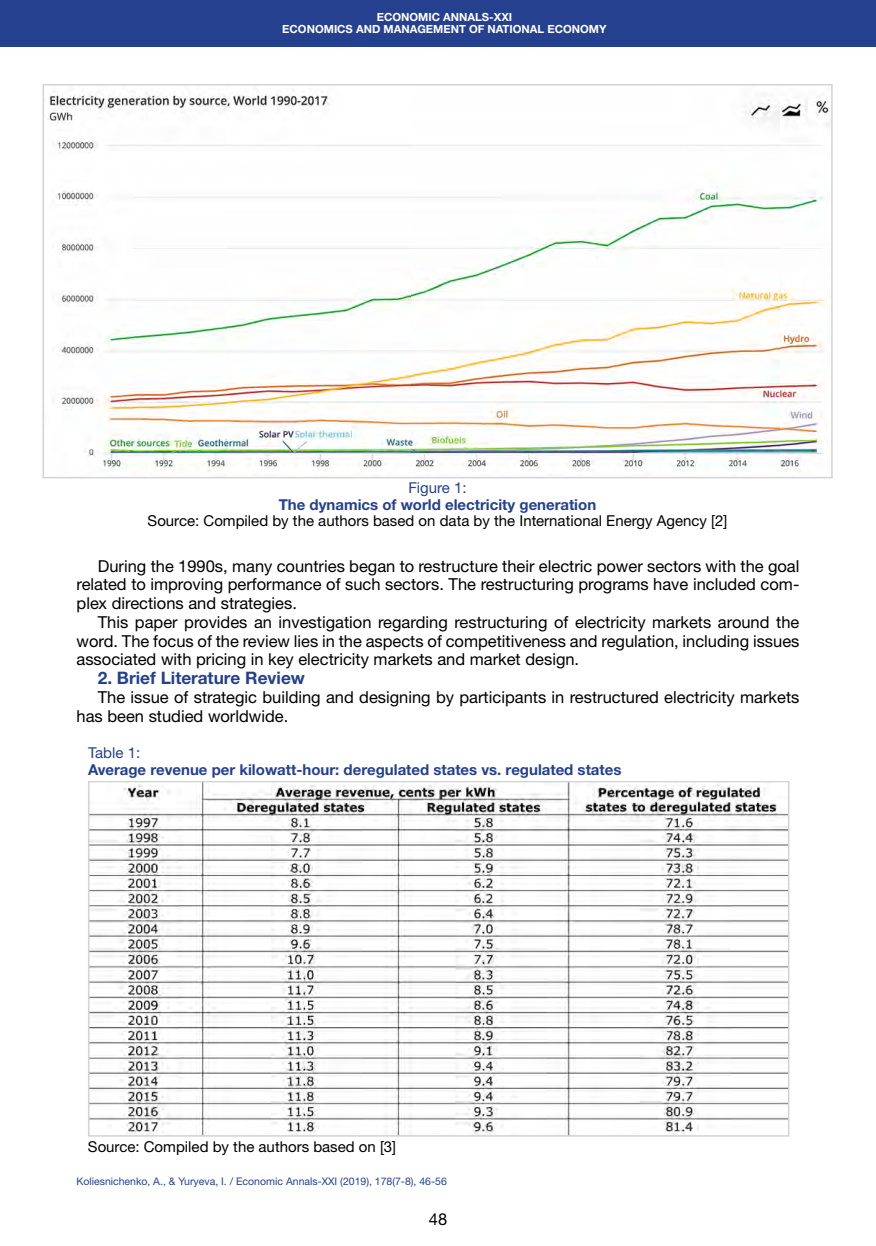
<style>
.page{position:relative;width:876px;height:1246px;background:#fff}
.page>*{position:absolute;margin:0;border:0;box-sizing:border-box;transform-origin:0 0}
.Заголовок_текст_2019{font:700 17.25px "Helvetica Neue LTW1 G";color:#25408f}
.Абзац_2019{font:16.5px/18.8px "Helvetica Neue LTW1 G";color:#000;text-align:justify}
.Таблицы__рисунки__по{font:15px "Helvetica Neue LTW1 G";color:#000}
.Таблицы___рисунки_ша{font:700 15px "Helvetica Neue LTW1 G";color:#25408f}
.Таблицы___рисунки_ша-2{font:15px "Helvetica Neue LTW1 G";color:#25408f}
.Посада_2016{font:700 11.25px "Helvetica Neue LTW1 G";color:#fff}
.Нижний_колонтитул_20{font:10.5px "Helvetica Neue LTW1 G";color:#25408f}
</style>
<div class="page">
<div style="left:0;top:0;width:876px;height:47px;background:#25408f"></div>
<img style="left:47px;top:91px;width:783px;height:381px">
<div style="left:43px;top:84px;width:790px;height:394px;border:2px solid #d1d3d4"></div>
<img style="left:91px;top:784px;width:695px;height:350px">
<div style="left:88px;top:781px;width:701px;height:356px;border:2px solid #d1d3d4"></div>
<p class="Посада_2016" style="left:377px;top:10px;width:137px">ECONOMIC ANNALS-XXI</p>
<p class="Посада_2016" style="left:282px;top:22px;width:326px">ECONOMICS AND MANAGEMENT OF NATIONAL ECONOMY</p>
<p class="Таблицы___рисунки_ша-2" style="left:408px;top:479px;width:60px">Figure 1:</p>
<p class="Таблицы___рисунки_ша" style="left:279px;top:495px;width:319px">The dynamics of world electricity generation</p>
<p class="Таблицы__рисунки__по" style="left:148px;top:512px;width:581px">Source: Compiled by the authors based on data by the International Energy Agency [2]</p>
<p class="Абзац_2019" style="left:77px;top:556px;width:724px;text-indent:21px">During the 1990s, many countries began to restructure their electric power sectors with the goal related to improving performance of such sectors. The restructuring programs have included com&shy;plex directions and strategies.</p>
<p class="Абзац_2019" style="left:77px;top:612px;width:724px;text-indent:21px">This paper provides an investigation regarding restructuring of electricity markets around the word. The focus of the review lies in the aspects of competitiveness and regulation, including issues associated with pricing in key electricity markets and market design.</p>
<p class="Заголовок_текст_2019" style="left:98px;top:667px;width:209px">2. Brief Literature Review</p>
<p class="Абзац_2019" style="left:77px;top:687px;width:724px;text-indent:21px">The issue of strategic building and designing by participants in restructured electricity markets has been studied worldwide.</p>
<p class="Таблицы___рисунки_ша-2" style="left:88px;top:744px;width:54px">Table 1:</p>
<p class="Таблицы___рисунки_ша" style="left:88px;top:760px;width:535px">Average revenue per kilowatt-hour: deregulated states vs. regulated states</p>
<p class="Таблицы__рисунки__по" style="left:88px;top:1137px;width:310px">Source: Compiled by the authors based on [3]</p>
<p class="Нижний_колонтитул_20" style="left:77px;top:1174px;width:372px">Koliesnichenko, A., &amp; Yuryeva, I. / Economic Annals-XXI (2019), 178(7-8), 46-56</p>
<p class="Абзац_2019" style="left:429px;top:1209px;width:20px">48</p>
</div>
